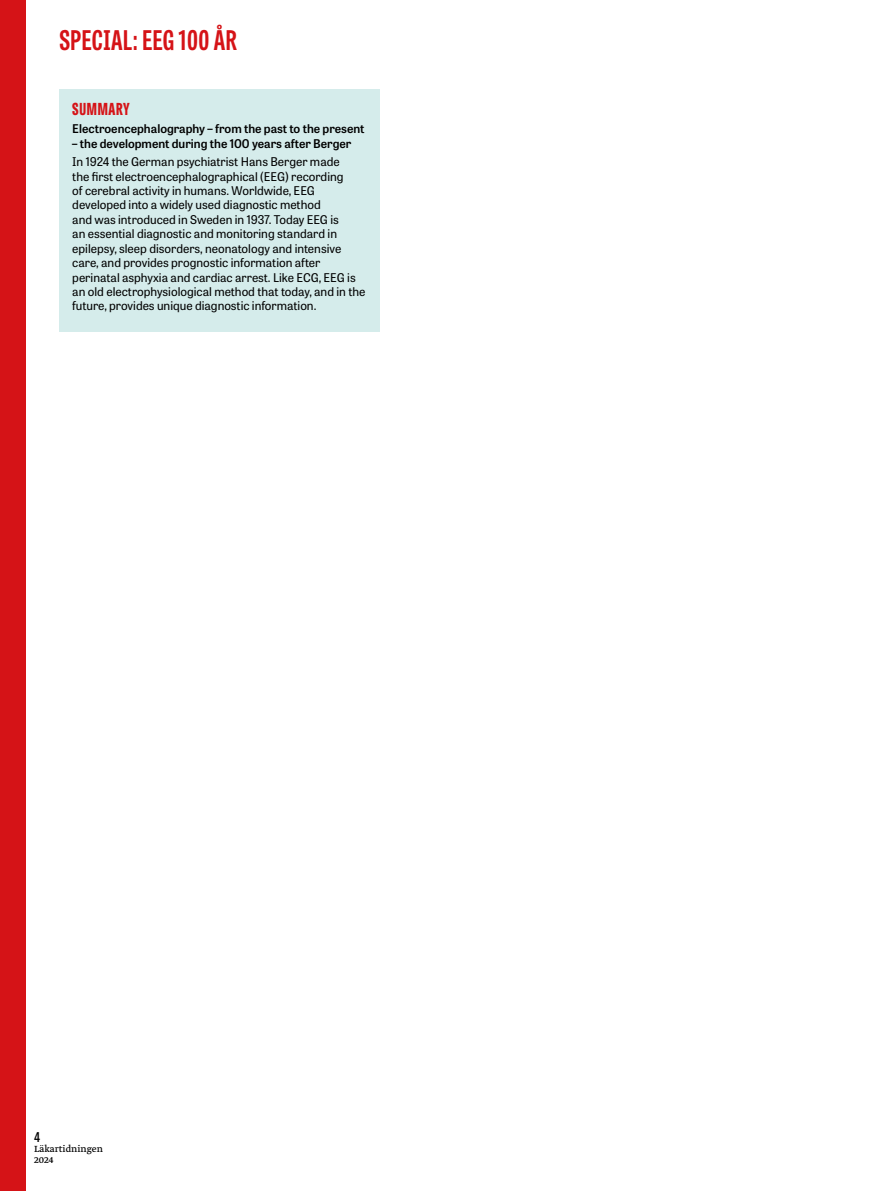
<style>
.page{position:relative;width:893px;height:1191px;background:#fff}
.page>*{position:absolute;margin:0;border:0;box-sizing:border-box;transform-origin:0 0}
.t1{font:700 27px "Tablet Gothic Compressed";letter-spacing:.02em;color:#d51317}
.t2{font:800 16.5px "Tablet Gothic Compressed";letter-spacing:.045em;color:#d51317}
.t3{font:600 13.5px "Tablet Gothic Condensed";color:#000}
.t4{font:12px/14.4px "Tablet Gothic";color:#000}
.t5{font:600 12px "Tablet Gothic";color:#000}
.t6{font:10.5px/10.5px "Greta Text Pro";color:#000}
</style>
<div class="page">
<div style="left:0;top:0;width:26px;height:1191px;background:#d51317"></div>
<div style="left:60px;top:89px;width:320px;height:243px;background:#d5eceb"></div>
<h1 class="t1" style="left:60px;top:22px;width:179px">SPECIAL: EEG 100 ÅR</h1>
<h2 class="t2" style="left:72px;top:97px;width:59px">SUMMARY</h2>
<p class="t5" style="left:72px;top:120px;width:294px">Electroencephalography – from the past to the present</p>
<p class="t5" style="left:72px;top:135px;width:281px">– the development during the 100 years after Berger</p>
<p class="t4" style="left:72px;top:154px;width:295px">In 1924 the German psychiatrist Hans Berger made<br>the first electroencephalographical (EEG) recording<br>of cerebral activity in humans. Worldwide, EEG developed into a widely used diagnostic method<br>and was introduced in Sweden in 1937. Today EEG is<br>an essential diagnostic and monitoring standard in epilepsy, sleep disorders, neonatology and intensive care, and provides prognostic information after perinatal asphyxia and cardiac arrest. Like ECG, EEG is an old electrophysiological method that today, and in the future, provides unique diagnostic information.</p>
<p class="t3" style="left:34px;top:1127px;width:8px">4</p>
<p class="t6" style="left:34px;top:1144px;width:70px">Läkartidningen<br>2024</p>
</div>
